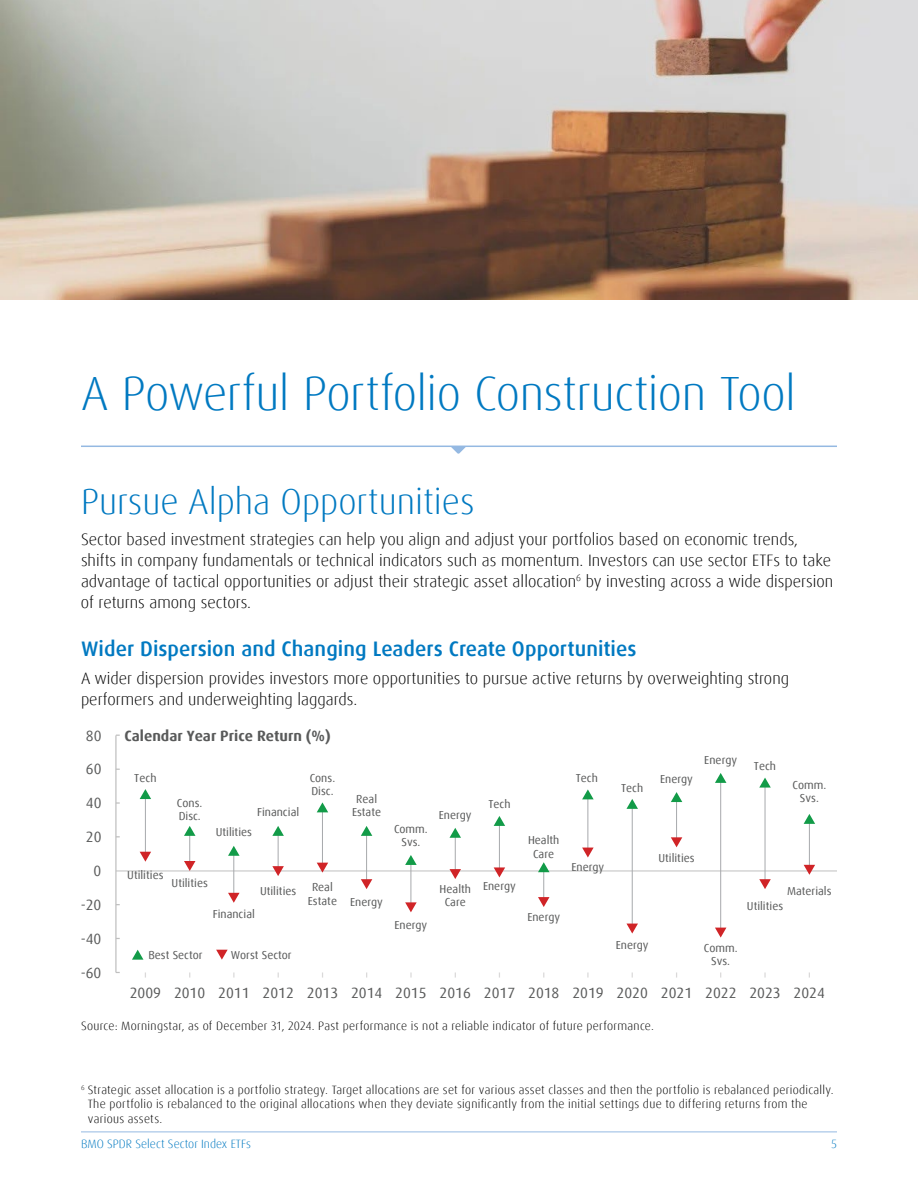
<style>
.page{position:relative;width:918px;height:1188px;background:#fff}
.page>*{position:absolute;margin:0;border:0;box-sizing:border-box;transform-origin:0 0}
.t1{font:300 48px "Dax Pro";letter-spacing:-.01em;color:#0079c1}
.H3_-_Heading{font:300 36px "Dax Pro";color:#0079c1}
.t2{font:500 21px "Dax Pro";color:#0079c1}
.t3{font:300 16.5px/21px "Dax Pro";color:#000}
.t4{font:14.85px "Dax Offc Pro";letter-spacing:.005em;color:#595a5a}
.t5{font:700 14.85px "Dax Offc Pro";color:#595a5a}
.footnote{font:300 12px/14.4px "Dax Pro";letter-spacing:.025em;color:#000}
.source{font:300 12px "Dax Pro";letter-spacing:.025em;color:#000}
.t6{font:300 12px "Dax Pro";color:#0079c1}
.t7{font:11.55px/13.2px "Dax Offc Pro";color:#595a5a;text-align:center}
</style>
<div class="page">
<hr style="left:81px;top:1132px;width:756px;height:1px;background:#95b9e2">
<svg style="left:764px;top:972px;width:2px;height:6px"></svg>
<svg style="left:587px;top:972px;width:2px;height:6px"></svg>
<svg style="left:410px;top:972px;width:2px;height:6px"></svg>
<hr style="left:115px;top:735px;width:2px;height:237px;background:#bfbfbf">
<hr style="left:116px;top:871px;width:721px;height:1px;background:#bfbfbf">
<hr style="left:145px;top:797px;width:1px;height:56px;background:#a7a9ac">
<svg style="left:140px;top:789px;width:11px;height:10px"></svg>
<svg style="left:140px;top:852px;width:11px;height:10px"></svg>
<svg style="left:184px;top:826px;width:11px;height:45px"></svg>
<hr style="left:233px;top:854px;width:1px;height:40px;background:#a7a9ac">
<svg style="left:228px;top:846px;width:12px;height:10px"></svg>
<svg style="left:228px;top:893px;width:12px;height:10px"></svg>
<hr style="left:278px;top:834px;width:1px;height:34px;background:#a7a9ac">
<svg style="left:272px;top:826px;width:12px;height:10px"></svg>
<svg style="left:272px;top:866px;width:12px;height:10px"></svg>
<hr style="left:322px;top:811px;width:1px;height:53px;background:#a7a9ac">
<svg style="left:317px;top:802px;width:11px;height:10px"></svg>
<svg style="left:317px;top:863px;width:11px;height:10px"></svg>
<hr style="left:366px;top:834px;width:1px;height:47px;background:#a7a9ac">
<svg style="left:361px;top:826px;width:11px;height:10px"></svg>
<svg style="left:361px;top:879px;width:11px;height:10px"></svg>
<hr style="left:411px;top:863px;width:1px;height:41px;background:#a7a9ac">
<svg style="left:405px;top:855px;width:12px;height:10px"></svg>
<svg style="left:405px;top:902px;width:12px;height:10px"></svg>
<svg style="left:132px;top:950px;width:11px;height:10px"></svg>
<svg style="left:216px;top:950px;width:12px;height:10px"></svg>
<hr style="left:455px;top:836px;width:1px;height:35px;background:#a7a9ac">
<svg style="left:450px;top:828px;width:11px;height:10px"></svg>
<svg style="left:450px;top:869px;width:11px;height:10px"></svg>
<hr style="left:499px;top:824px;width:1px;height:45px;background:#a7a9ac">
<svg style="left:494px;top:816px;width:11px;height:10px"></svg>
<svg style="left:494px;top:867px;width:11px;height:10px"></svg>
<svg style="left:538px;top:862px;width:12px;height:45px"></svg>
<hr style="left:587px;top:798px;width:1px;height:51px;background:#a7a9ac">
<svg style="left:582px;top:789px;width:12px;height:10px"></svg>
<svg style="left:582px;top:848px;width:12px;height:10px"></svg>
<hr style="left:632px;top:807px;width:1px;height:118px;background:#a7a9ac">
<svg style="left:626px;top:799px;width:12px;height:10px"></svg>
<svg style="left:626px;top:924px;width:12px;height:10px"></svg>
<hr style="left:676px;top:800px;width:1px;height:39px;background:#a7a9ac">
<svg style="left:671px;top:792px;width:11px;height:10px"></svg>
<svg style="left:671px;top:837px;width:11px;height:10px"></svg>
<hr style="left:720px;top:781px;width:1px;height:148px;background:#a7a9ac">
<svg style="left:715px;top:773px;width:11px;height:10px"></svg>
<svg style="left:715px;top:928px;width:11px;height:10px"></svg>
<hr style="left:765px;top:786px;width:1px;height:95px;background:#a7a9ac">
<svg style="left:759px;top:778px;width:12px;height:10px"></svg>
<svg style="left:759px;top:879px;width:12px;height:10px"></svg>
<hr style="left:809px;top:822px;width:1px;height:45px;background:#a7a9ac">
<svg style="left:804px;top:814px;width:11px;height:10px"></svg>
<svg style="left:804px;top:865px;width:11px;height:10px"></svg>
<svg style="left:451px;top:447px;width:15px;height:7px"></svg>
<hr style="left:81px;top:446px;width:756px;height:1px;background:#95b9e2">
<img style="left:0;top:0;width:918px;height:300px">
<h2 class="t1" style="left:81px;top:363px;width:716px">A Powerful Portfolio Construction Tool</h2>
<h3 class="H3_-_Heading" style="left:81px;top:479px;width:395px">Pursue Alpha Opportunities</h3>
<p class="t3" style="left:81px;top:529px;width:754px">Sector based investment strategies can help you align and adjust your portfolios based on economic trends, shifts in company fundamentals or technical indicators such as momentum. Investors can use sector ETFs to take advantage of tactical opportunities or adjust their strategic asset allocation<sup>6</sup> by investing across a wide dispersion of returns among sectors.</p>
<h4 class="t2" style="left:81px;top:635px;width:557px">Wider Dispersion and Changing Leaders Create Opportunities</h4>
<p class="t3" style="left:81px;top:667px;width:710px">A wider dispersion provides investors more opportunities to pursue active returns by overweighting strong performers and underweighting laggards.</p>
<p class="t4" style="left:86px;top:726px;width:17px">80</p>
<p class="t5" style="left:125px;top:726px;width:208px">Calendar Year Price Return (%)</p>
<p class="t4" style="left:86px;top:760px;width:17px">60</p>
<p class="t4" style="left:86px;top:794px;width:17px">40</p>
<p class="t7" style="left:134px;top:771px;width:24px">Tech</p>
<p class="t7" style="left:177px;top:796px;width:27px;text-align:left">Cons.<br>Disc.</p>
<p class="t7" style="left:257px;top:805px;width:44px">Financial</p>
<p class="t7" style="left:310px;top:771px;width:27px;text-align:left">Cons.<br>Disc.</p>
<p class="t7" style="left:352px;top:792px;width:31px">Real<br>Estate</p>
<p class="t7" style="left:439px;top:808px;width:34px">Energy</p>
<p class="t7" style="left:488px;top:798px;width:24px">Tech</p>
<p class="t7" style="left:576px;top:771px;width:24px">Tech</p>
<p class="t7" style="left:621px;top:782px;width:24px">Tech</p>
<p class="t7" style="left:660px;top:773px;width:34px">Energy</p>
<p class="t7" style="left:704px;top:754px;width:34px">Energy</p>
<p class="t7" style="left:754px;top:759px;width:24px">Tech</p>
<p class="t7" style="left:793px;top:779px;width:35px">Comm.<br>Svs.</p>
<p class="t4" style="left:86px;top:827px;width:17px">20</p>
<p class="t4" style="left:94px;top:861px;width:9px">0</p>
<p class="t4" style="left:81px;top:895px;width:22px">-20</p>
<p class="t4" style="left:81px;top:929px;width:22px">-40</p>
<p class="t7" style="left:216px;top:826px;width:38px">Utilities</p>
<p class="t7" style="left:127px;top:869px;width:38px">Utilities</p>
<p class="t7" style="left:172px;top:877px;width:38px">Utilities</p>
<p class="t7" style="left:260px;top:884px;width:38px">Utilities</p>
<p class="t7" style="left:213px;top:907px;width:44px">Financial</p>
<p class="t7" style="left:308px;top:881px;width:31px">Real<br>Estate</p>
<p class="t7" style="left:148px;top:949px;width:56px">Best Sector</p>
<p class="t7" style="left:231px;top:949px;width:62px">Worst Sector</p>
<p class="t7" style="left:394px;top:822px;width:35px">Comm.<br>Svs.</p>
<p class="t7" style="left:350px;top:896px;width:34px">Energy</p>
<p class="t7" style="left:395px;top:918px;width:34px">Energy</p>
<p class="t7" style="left:528px;top:834px;width:33px">Health<br>Care</p>
<p class="t7" style="left:572px;top:860px;width:34px">Energy</p>
<p class="t7" style="left:658px;top:852px;width:38px">Utilities</p>
<p class="t7" style="left:483px;top:879px;width:34px">Energy</p>
<p class="t7" style="left:440px;top:883px;width:33px">Health</p>
<p class="t7" style="left:787px;top:884px;width:46px">Materials</p>
<p class="t7" style="left:445px;top:896px;width:22px">Care</p>
<p class="t7" style="left:747px;top:899px;width:38px">Utilities</p>
<p class="t7" style="left:527px;top:911px;width:34px">Energy</p>
<p class="t7" style="left:616px;top:938px;width:34px">Energy</p>
<p class="t7" style="left:704px;top:941px;width:35px">Comm.<br>Svs.</p>
<p class="t4" style="left:81px;top:963px;width:22px">-60</p>
<p class="t4" style="left:130px;top:984px;width:697px">2009 2010 2011 2012 2013 2014 2015 2016 2017 2018 2019 2020 2021 2022 2023 2024</p>
<p class="source" style="left:81px;top:1018px;width:575px">Source: Morningstar, as of December 31, 2024. Past performance is not a reliable indicator of future performance.</p>
<p class="footnote" style="left:88px;top:1083px;width:747px;text-indent:-7px"><sup>6</sup> Strategic asset allocation is a portfolio strategy. Target allocations are set for various asset classes and then the portfolio is rebalanced periodically.<br>The portfolio is rebalanced to the original allocations when they deviate significantly from the initial settings due to differing returns from the various assets.</p>
<p class="t6" style="left:81px;top:1136px;width:172px">BMO SPDR Select Sector Index ETFs</p>
<p class="t6" style="left:832px;top:1136px;width:7px">5</p>
</div>
